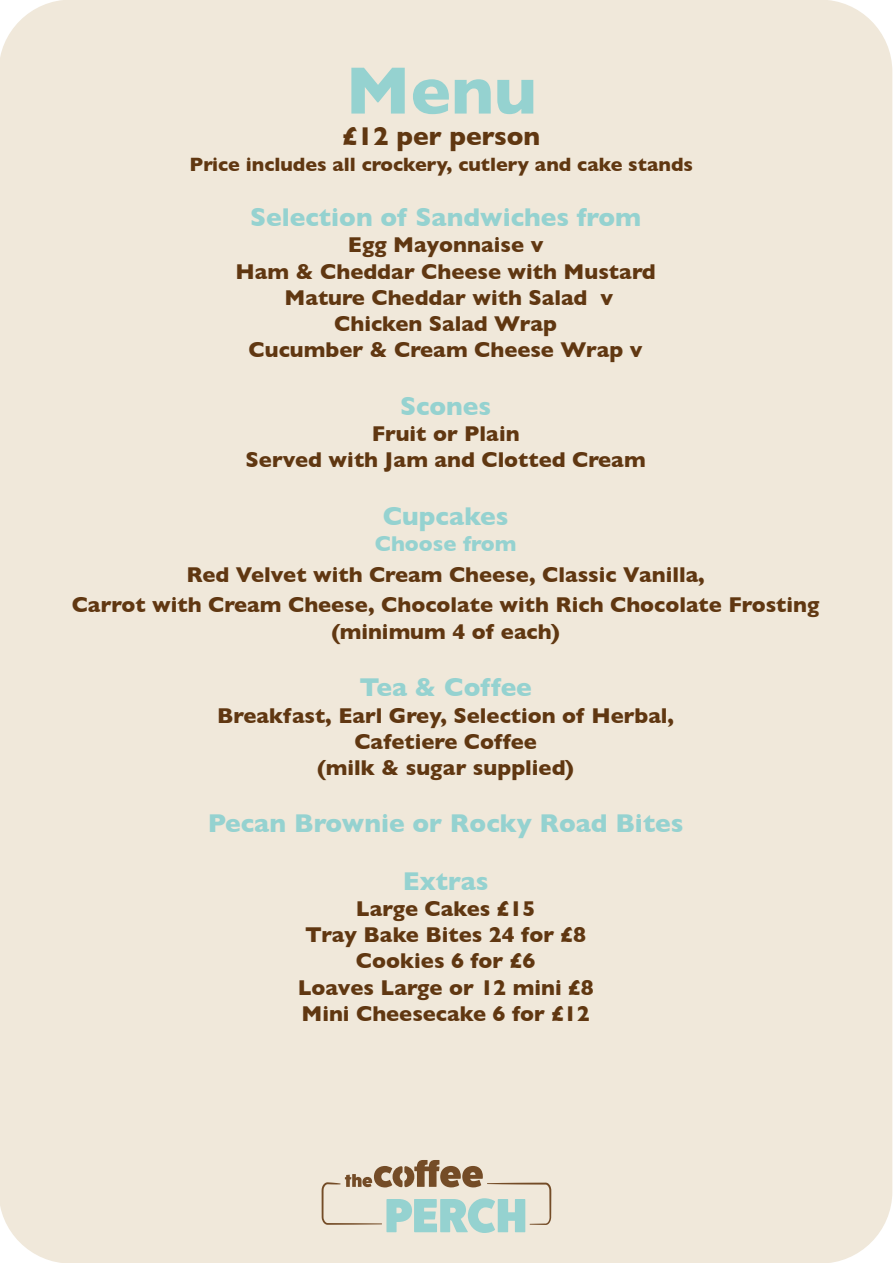
<style>
.page{position:relative;width:893px;height:1263px;background:#fff}
.page>*{position:absolute;margin:0;border:0;box-sizing:border-box;transform-origin:0 0}
.t1{font:700 67.8px "Gill Sans";color:#95d2d0}
.t2{font:700 26.25px/57.8px "Gill Sans";color:#95d2d0;text-align:center}
.t3{font:700 26.25px "Gill Sans";color:#603711}
.t4{font:700 21.9px/26.2px "Gill Sans";color:#603711;text-align:center}
.t5{font:700 21.9px "Gill Sans";color:#95d2d0}
.t6{font:700 19.65px "Gill Sans";color:#603711}
</style>
<div class="page">
<div style="left:0;top:0;width:892px;height:1263px;background:#f0e8da"></div>
<svg style="left:322px;top:1160px;width:229px;height:73px;background:#cdcec0"></svg>
<h1 class="t1" style="left:346px;top:51px;width:193px">Menu</h1>
<p class="t3" style="left:343px;top:121px;width:199px">£12 per person</p>
<p class="t6" style="left:190px;top:153px;width:505px">Price includes all crockery, cutlery and cake stands</p>
<p class="t2" style="left:250px;top:188px;width:392px">Selection of Sandwiches from</p>
<p class="t4" style="left:235px;top:232px;width:422px">Egg Mayonnaise v<br>Ham &amp; Cheddar Cheese with Mustard<br>Mature Cheddar with Salad v<br>Chicken Salad Wrap<br>Cucumber &amp; Cream Cheese Wrap v</p>
<p class="t2" style="left:400px;top:377px;width:93px">Scones</p>
<p class="t4" style="left:246px;top:420px;width:402px">Fruit or Plain<br>Served with Jam and Clotted Cream</p>
<p class="t2" style="left:383px;top:487px;width:127px">Cupcakes</p>
<p class="t5" style="left:375px;top:531px;width:143px">Choose from</p>
<p class="t4" style="left:72px;top:559px;width:749px;line-height:30.6px">Red Velvet with Cream Cheese, Classic Vanilla,<br>Carrot with Cream Cheese, Chocolate with Rich Chocolate Frosting</p>
<p class="t4" style="left:331px;top:618px;width:230px">(minimum 4 of each)</p>
<p class="t2" style="left:359px;top:658px;width:174px">Tea &amp; Coffee</p>
<p class="t4" style="left:217px;top:702px;width:458px">Breakfast, Earl Grey, Selection of Herbal,<br>Cafetiere Coffee<br>(milk &amp; sugar supplied)</p>
<p class="t2" style="left:208px;top:794px;width:477px">Pecan Brownie or Rocky Road Bites<br>Extras</p>
<p class="t4" style="left:298px;top:895px;width:298px">Large Cakes £15<br>Tray Bake Bites 24 for £8<br>Cookies 6 for £6<br>Loaves Large or 12 mini £8<br>Mini Cheesecake 6 for £12</p>
</div>
